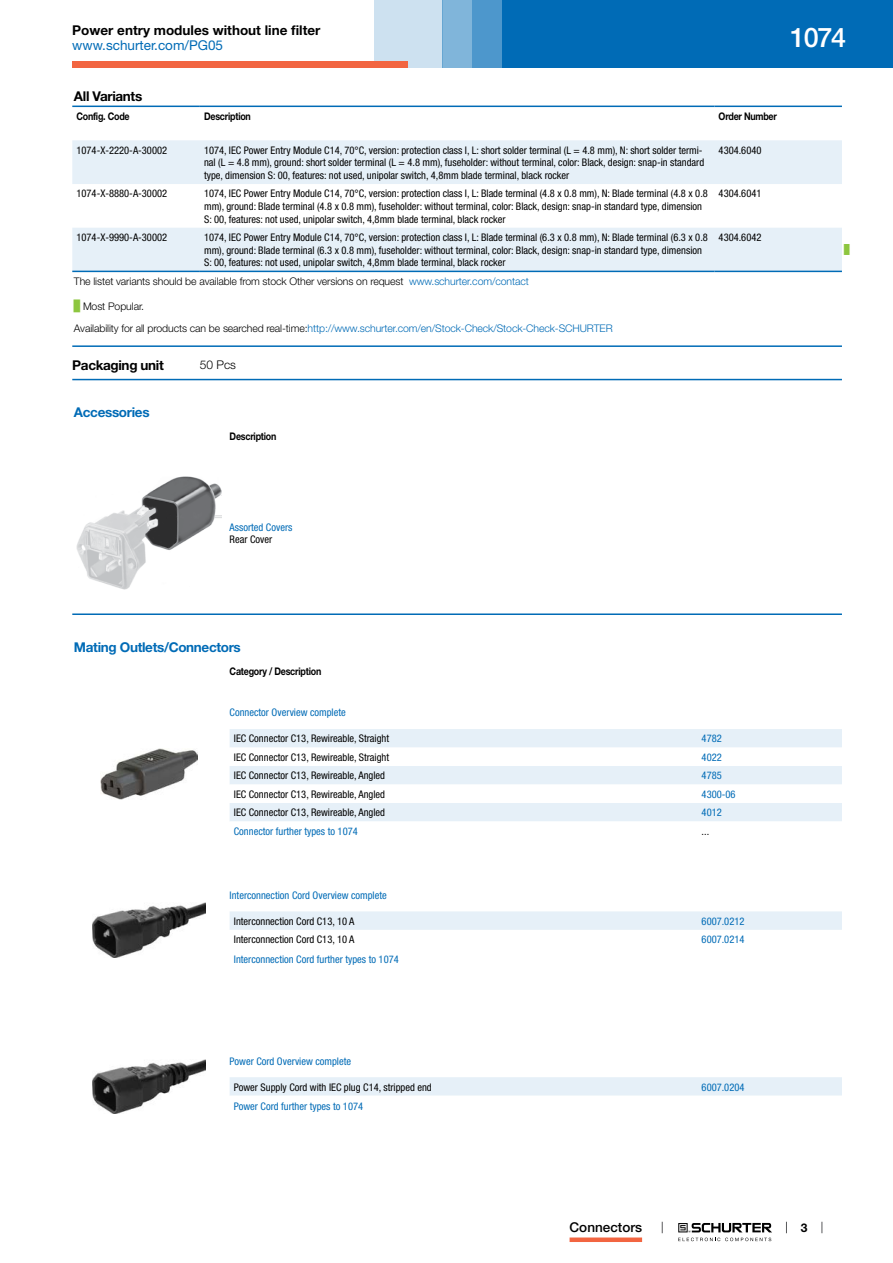
<style>
.page{position:relative;width:893px;height:1263px;background:#fff}
.page>*{position:absolute;margin:0;border:0;box-sizing:border-box;transform-origin:0 0}
.t1{font:500 27px "Helvetica Neue LT";color:#fff}
.t2{font:700 13.5px "Helvetica Neue LT";letter-spacing:-.025em;color:#006bb6}
.t3{font:700 13.5px "Helvetica Neue LT";color:#000}
.t4{font:700 13.5px "Helvetica Neue LT";letter-spacing:-.025em;color:#000}
.t5{font:13.5px "Helvetica Neue LT";color:#006bb6}
.t6{font:500 13.5px "Helvetica Neue LT";color:#000}
.t7{font:300 12px "Helvetica Neue LT";color:#000}
.t8{font:700 12px "Helvetica Neue LT";color:#000}
.t9{font:condensed 10.5px/12.6px "Helvetica Neue LT";color:#000}
.t10{font:condensed 10.5px "Helvetica Neue LT";color:#006bb6}
.t11{font:300 10.5px/21.5px "Helvetica Neue LT";letter-spacing:-.01em;color:#000}
.t12{font:700 10.5px "Helvetica Neue LT";letter-spacing:-.025em;color:#000;scale:.85 1}
.t13{font:9px "Arial Unicode MS";color:#8dc63f}
.s1{color:#006bb6}
.s2{font-family:"Arial Unicode MS";font-weight:400;color:#8dc63f}
</style>
<div class="page">
<svg style="left:678px;top:1223px;width:94px;height:18px"></svg>
<div style="left:502px;top:0;width:391px;height:68px;background:#006bb6"></div>
<div style="left:442px;top:0;width:30px;height:68px;background:#80b5da"></div>
<div style="left:472px;top:0;width:30px;height:68px;background:#4d97cc"></div>
<div style="left:374px;top:0;width:68px;height:68px;background:#cde1f0"></div>
<div style="left:72px;top:62px;width:336px;height:6px;background:#f26541"></div>
<div style="left:570px;top:1237px;width:72px;height:5px;background:#f26541"></div>
<svg style="left:72px;top:107px;width:770px;height:166px"></svg>
<svg style="left:72px;top:140px;width:770px;height:131px;fill:#e6f0f8"></svg>
<hr style="left:72px;top:106px;width:128px;height:1px;background:#006bb6">
<hr style="left:200px;top:106px;width:514px;height:1px;background:#006bb6">
<hr style="left:714px;top:106px;width:128px;height:1px;background:#006bb6">
<hr style="left:72px;top:271px;width:128px;height:1px;background:#006bb6">
<hr style="left:200px;top:271px;width:514px;height:1px;background:#006bb6">
<hr style="left:714px;top:271px;width:128px;height:1px;background:#006bb6">
<hr style="left:72px;top:345px;width:770px;height:2px;background:#006bb6">
<hr style="left:72px;top:379px;width:770px;height:1px;background:#006bb6">
<img style="left:77px;top:476px;width:144px;height:114px">
<hr style="left:72px;top:613px;width:770px;height:2px;background:#006bb6">
<img style="left:100px;top:749px;width:97px;height:50px">
<div style="left:230px;top:729px;width:612px;height:18px;background:#e6f0f8"></div>
<svg style="left:230px;top:766px;width:612px;height:55px;fill:#e6f0f8"></svg>
<img style="left:92px;top:902px;width:113px;height:55px">
<div style="left:230px;top:911px;width:612px;height:19px;background:#e6f0f8"></div>
<img style="left:92px;top:1059px;width:113px;height:55px">
<div style="left:230px;top:1077px;width:612px;height:19px;background:#e6f0f8"></div>
<p class="t3" style="left:72px;top:22px;width:250px">Power entry modules without line filter</p>
<p class="t5" style="left:72px;top:37px;width:152px">www.schurter.com/PG05</p>
<h1 class="t1" style="left:790px;top:21px;width:57px">1074</h1>
<p class="t4" style="left:74px;top:88px;width:70px">All Variants</p>
<p class="t12" style="left:77px;top:109px;width:64px">Config. Code</p>
<p class="t12" style="left:204px;top:109px;width:57px">Description</p>
<p class="t12" style="left:719px;top:109px;width:70px">Order Number</p>
<p class="t9" style="left:77px;top:144px;width:92px">1074-X-2220-A-30002</p>
<p class="t9" style="left:204px;top:144px;width:502px">1074, IEC Power Entry Module C14, 70°C, version: protection class I, L: short solder terminal (L = 4.8 mm), N: short solder termi&shy;nal (L = 4.8 mm), ground: short solder terminal (L = 4.8 mm), fuseholder: without terminal, color: Black, design: snap-in standard type, dimension S: 00, features: not used, unipolar switch, 4,8mm blade terminal, black rocker</p>
<p class="t9" style="left:719px;top:144px;width:44px">4304.6040</p>
<p class="t9" style="left:77px;top:187px;width:92px">1074-X-8880-A-30002</p>
<p class="t9" style="left:204px;top:187px;width:505px">1074, IEC Power Entry Module C14, 70°C, version: protection class I, L: Blade terminal (4.8 x 0.8 mm), N: Blade terminal (4.8 x 0.8 mm), ground: Blade terminal (4.8 x 0.8 mm), fuseholder: without terminal, color: Black, design: snap-in standard type, dimension<br>S: 00, features: not used, unipolar switch, 4,8mm blade terminal, black rocker</p>
<p class="t9" style="left:719px;top:187px;width:44px">4304.6041</p>
<p class="t9" style="left:77px;top:231px;width:92px">1074-X-9990-A-30002</p>
<p class="t9" style="left:204px;top:231px;width:505px">1074, IEC Power Entry Module C14, 70°C, version: protection class I, L: Blade terminal (6.3 x 0.8 mm), N: Blade terminal (6.3 x 0.8 mm), ground: Blade terminal (6.3 x 0.8 mm), fuseholder: without terminal, color: Black, design: snap-in standard type, dimension<br>S: 00, features: not used, unipolar switch, 4,8mm blade terminal, black rocker</p>
<p class="t9" style="left:719px;top:231px;width:44px">4304.6042</p>
<p class="t11" style="left:74px;top:270px;width:456px">The listet variants should be available from stock Other versions on request <span class="s1">www.schurter.com/contact</span></p>
<p class="t11" style="left:74px;top:296px;width:540px"><span class="s2">█</span> Most Popular.<br>Availability for all products can be searched real-time:<span class="s1">http://www.schurter.com/en/Stock-Check/Stock-Check-SCHURTER</span></p>
<p class="t4" style="left:72px;top:357px;width:93px">Packaging unit</p>
<p class="t7" style="left:200px;top:357px;width:38px">50 Pcs</p>
<p class="t2" style="left:74px;top:404px;width:77px">Accessories</p>
<p class="t12" style="left:230px;top:430px;width:57px">Description</p>
<p class="t13" style="left:844px;top:243px;width:7px">█</p>
<p class="t10" style="left:230px;top:521px;width:64px">Assorted Covers</p>
<p class="t9" style="left:230px;top:533px;width:44px">Rear Cover</p>
<p class="t2" style="left:74px;top:639px;width:168px">Mating Outlets/Connectors</p>
<p class="t12" style="left:230px;top:665px;width:109px">Category / Description</p>
<p class="t10" style="left:230px;top:707px;width:118px">Connector Overview complete</p>
<p class="t9" style="left:234px;top:732px;width:157px">IEC Connector C13, Rewireable, Straight</p>
<p class="t10" style="left:702px;top:733px;width:22px">4782</p>
<p class="t9" style="left:234px;top:751px;width:157px">IEC Connector C13, Rewireable, Straight</p>
<p class="t10" style="left:702px;top:751px;width:22px">4022</p>
<p class="t9" style="left:234px;top:769px;width:153px">IEC Connector C13, Rewireable, Angled</p>
<p class="t10" style="left:702px;top:770px;width:22px">4785</p>
<p class="t9" style="left:234px;top:788px;width:153px">IEC Connector C13, Rewireable, Angled</p>
<p class="t10" style="left:702px;top:788px;width:35px">4300-06</p>
<p class="t9" style="left:234px;top:806px;width:153px">IEC Connector C13, Rewireable, Angled</p>
<p class="t10" style="left:702px;top:806px;width:22px">4012</p>
<p class="t10" style="left:234px;top:825px;width:125px">Connector further types to 1074</p>
<p class="t9" style="left:702px;top:825px;width:9px">...</p>
<p class="t10" style="left:230px;top:889px;width:159px">Interconnection Cord Overview complete</p>
<p class="t9" style="left:234px;top:915px;width:122px">Interconnection Cord C13, 10 A</p>
<p class="t10" style="left:702px;top:915px;width:44px">6007.0212</p>
<p class="t9" style="left:234px;top:933px;width:122px">Interconnection Cord C13, 10 A</p>
<p class="t10" style="left:702px;top:933px;width:44px">6007.0214</p>
<p class="t10" style="left:234px;top:953px;width:166px">Interconnection Cord further types to 1074</p>
<p class="t10" style="left:230px;top:1055px;width:123px">Power Cord Overview complete</p>
<p class="t9" style="left:234px;top:1080px;width:199px">Power Supply Cord with IEC plug C14, stripped end</p>
<p class="t10" style="left:702px;top:1081px;width:44px">6007.0204</p>
<p class="t10" style="left:234px;top:1100px;width:131px">Power Cord further types to 1074</p>
<p class="t6" style="left:570px;top:1219px;width:74px">Connectors</p>
<p class="t8" style="left:801px;top:1220px;width:8px">3</p>
</div>
